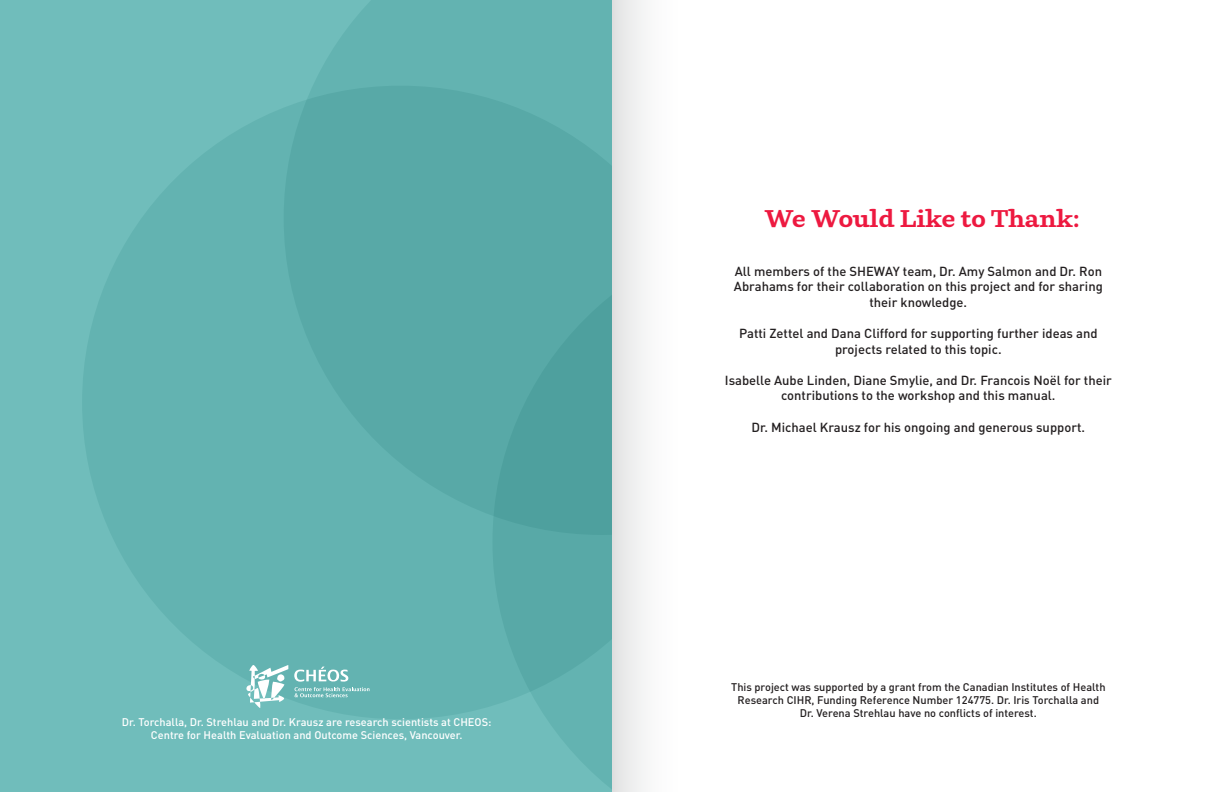
<style>
.page{position:relative;width:1224px;height:792px;background:#fff}
.page>*{position:absolute;margin:0;border:0;box-sizing:border-box;transform-origin:0 0}
.t1{font:700 24px "Parry";color:#ed1940}
.t2{font:500 13px/15.6px "DIN";color:#231f20;text-align:center}
.t3{font:500 11px/13.2px "DIN";color:#231f20;text-align:center}
.t4{font:500 11px/13.2px "DIN";color:#fff;text-align:center}
</style>
<div class="page">
<div style="left:0;top:0;width:613px;height:792px;background:#70bdbb"></div>
<svg style="left:530px;top:640px;width:82px;height:149px;fill:#63b3b1"></svg>
<div style="left:82px;top:86px;width:637px;height:633px;background:#63b3b1;border-radius:50%"></div>
<svg style="left:284px;top:0;width:328px;height:535px;fill:#58a9a7"></svg>
<div style="left:612px;top:0;width:612px;height:792px;background:#fff"></div>
<svg style="left:246px;top:665px;width:42px;height:43px"></svg>
<svg style="left:294px;top:667px;width:75px;height:30px"></svg>
<div style="left:612px;top:0;width:71px;height:792px;background:linear-gradient(to right,#e5e5e5,#fff)"></div>
<p class="t4" style="left:122px;top:715px;width:371px">Dr. Torchalla, Dr. Strehlau and Dr. Krausz are research scientists at CHEOS:<br>Centre for Health Evaluation and Outcome Sciences, Vancouver.</p>
<h1 class="t1" style="left:765px;top:204px;width:317px">We Would Like to Thank:</h1>
<p class="t2" style="left:734px;top:263px;width:370px">All members of the SHEWAY team, Dr. Amy Salmon and Dr. Ron<br>Abrahams for their collaboration on this project and for sharing their knowledge.</p>
<p class="t2" style="left:739px;top:325px;width:360px">Patti Zettel and Dana Clifford for supporting further ideas and projects related to this topic.</p>
<p class="t2" style="left:725px;top:372px;width:389px">Isabelle Aube Linden, Diane Smylie, and Dr. Francois Noël for their contributions to the workshop and this manual.</p>
<p class="t2" style="left:752px;top:419px;width:335px">Dr. Michael Krausz for his ongoing and generous support.</p>
<p class="t3" style="left:731px;top:680px;width:376px">This project was supported by a grant from the Canadian Institutes of Health<br>Research CIHR, Funding Reference Number 124775. Dr. Iris Torchalla and<br>Dr. Verena Strehlau have no conflicts of interest.</p>
</div>
